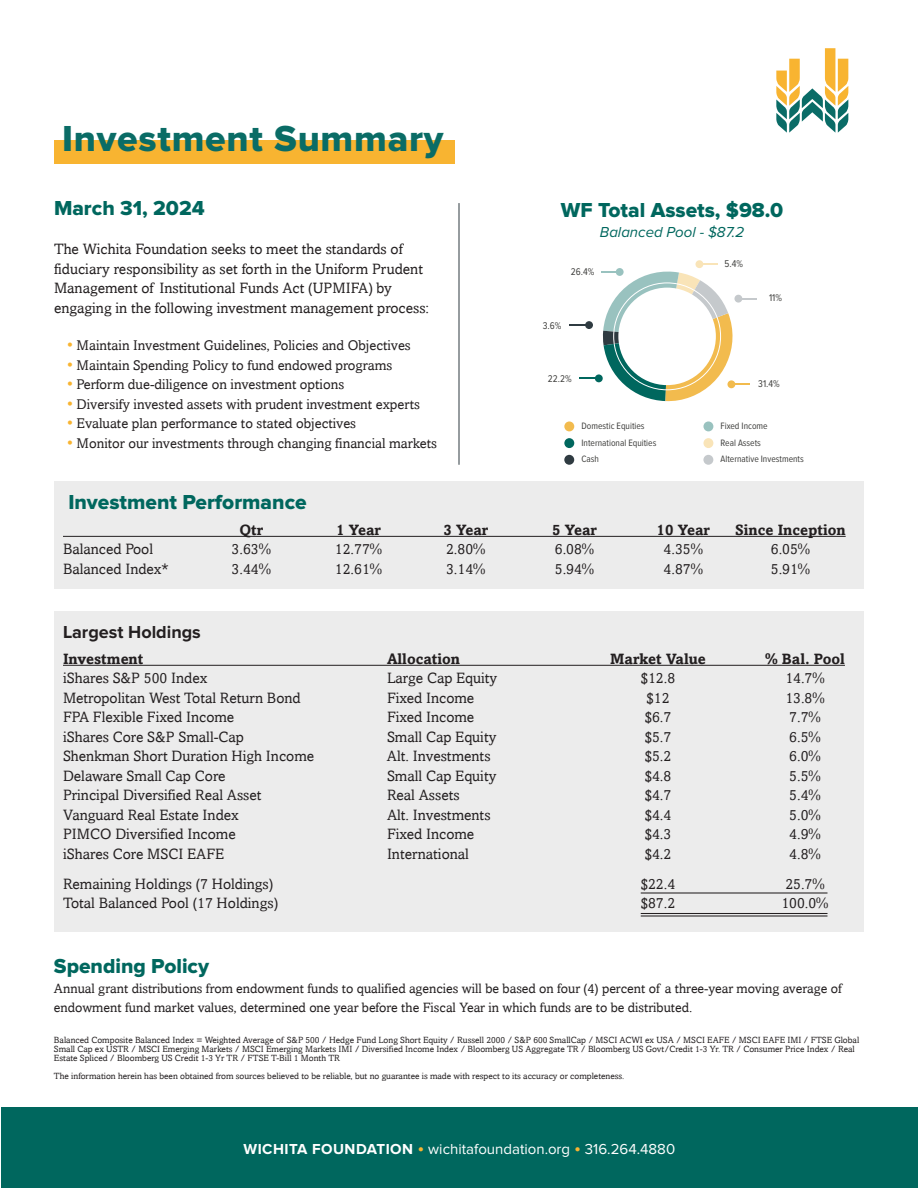
<style>
.page{position:relative;width:918px;height:1188px;background:#fff}
.page>*{position:absolute;margin:0;border:0;box-sizing:border-box;transform-origin:0 0}
.t1{font:37.5px "Proxima Nova Extrabld";letter-spacing:.02em;color:#0a6c66}
.t2{font:21px "Proxima Nova Extrabld";color:#00675e}
.t3{font:700 18px "Proxima Nova";color:#231f20}
.t4{font:15px/19.5px "Amasis";color:#231f20}
.t5{font:700 15px "Amasis";color:#231f20}
.t6{font:15px "Proxima Nova";color:#fff}
.t7{font:italic 15px "Proxima Nova";color:#00675e}
.t8{font:14.1px "Amasis";color:#231f20}
.t9{font:13.5px/19.5px "Amasis";color:#231f20}
.t10{font:10.05px "Proxima Nova Cond";color:#3f3f3d}
.t11{font:9.6px/16.5px "Proxima Nova Cond";color:#3f3f3d}
.t12{font:9px/9px "Amasis";color:#231f20}
.s1{font-size:16.5px;color:#f8b431}
.s2{font-weight:700}
.s3{font-size:19.5px;color:#f8b431}
</style>
<div class="page">
<div style="left:54px;top:482px;width:810px;height:108px;background:#ececec"></div>
<div style="left:54px;top:611px;width:810px;height:321px;background:#ececec"></div>
<hr style="left:459px;top:203px;width:1px;height:262px;background:#2f3b41">
<hr style="left:63px;top:536px;width:783px;height:1px;background:#231f20">
<hr style="left:63px;top:665px;width:782px;height:1px;background:#231f20">
<div style="left:564px;top:421px;width:10px;height:10px;background:#f2bb4e;border-radius:50%"></div>
<div style="left:564px;top:438px;width:10px;height:10px;background:#00675e;border-radius:50%"></div>
<div style="left:564px;top:455px;width:10px;height:10px;background:#2f3b41;border-radius:50%"></div>
<div style="left:703px;top:421px;width:10px;height:10px;background:#99c2bf;border-radius:50%"></div>
<div style="left:703px;top:438px;width:10px;height:10px;background:#f9e4b8;border-radius:50%"></div>
<div style="left:703px;top:455px;width:10px;height:10px;background:#c5c9cc;border-radius:50%"></div>
<div style="left:695px;top:260px;width:8px;height:8px;background:#f9e4b8;border-radius:50%"></div>
<hr style="left:641px;top:892px;width:187px;height:2px;background:#231f20">
<hr style="left:641px;top:913px;width:187px;height:1px;background:#231f20">
<hr style="left:641px;top:915px;width:187px;height:2px;background:#231f20">
<svg style="left:570px;top:264px;width:187px;height:137px"></svg>
<div style="left:618px;top:288px;width:98px;height:97px;background:#fff;border-radius:50%"></div>
<div style="left:54px;top:140px;width:401px;height:23px;background:#f8b431"></div>
<svg style="left:776px;top:48px;width:72px;height:85px"></svg>
<div style="left:1px;top:1108px;width:917px;height:80px;background:#00675e"></div>
<h1 class="t1" style="left:62px;top:122px;width:383px">Investment Summary</h1>
<h2 class="t2" style="left:54px;top:199px;width:152px">March 31, 2024</h2>
<p class="t4" style="left:54px;top:239px;width:377px">The Wichita Foundation seeks to meet the standards of fiduciary responsibility as set forth in the Uniform Prudent Management of Institutional Funds Act (UPMIFA) by engaging in the following investment management process:</p>
<p class="t8" style="left:67px;top:337px;width:345px"><span class="s1">•</span> Maintain Investment Guidelines, Policies and Objectives</p>
<p class="t8" style="left:67px;top:357px;width:327px"><span class="s1">•</span> Maintain Spending Policy to fund endowed programs</p>
<p class="t8" style="left:67px;top:376px;width:279px"><span class="s1">•</span> Perform due-diligence on investment options</p>
<p class="t8" style="left:67px;top:396px;width:354px"><span class="s1">•</span> Diversify invested assets with prudent investment experts</p>
<p class="t8" style="left:67px;top:415px;width:290px"><span class="s1">•</span> Evaluate plan performance to stated objectives</p>
<p class="t8" style="left:67px;top:435px;width:371px"><span class="s1">•</span> Monitor our investments through changing financial markets</p>
<h2 class="t2" style="left:561px;top:201px;width:224px">WF Total Assets, $98.0</h2>
<p class="t7" style="left:600px;top:225px;width:146px">Balanced Pool - $87.2</p>
<p class="t10" style="left:571px;top:264px;width:25px">26.4%</p>
<p class="t10" style="left:543px;top:318px;width:20px">3.6%</p>
<p class="t10" style="left:548px;top:371px;width:25px">22.2%</p>
<p class="t10" style="left:725px;top:256px;width:20px">5.4%</p>
<p class="t10" style="left:769px;top:291px;width:14px">11%</p>
<p class="t10" style="left:758px;top:377px;width:23px">31.4%</p>
<p class="t11" style="left:581px;top:417px;width:76px">Domestic Equities<br>International Equities<br>Cash</p>
<p class="t11" style="left:721px;top:417px;width:85px">Fixed Income<br>Real Assets<br>Alternative Investments</p>
<h2 class="t2" style="left:68px;top:493px;width:240px">Investment Performance</h2>
<p class="t5" style="left:239px;top:521px;width:25px">Qtr</p>
<p class="t5" style="left:336px;top:521px;width:46px">1 Year</p>
<p class="t5" style="left:443px;top:521px;width:46px">3 Year</p>
<p class="t5" style="left:552px;top:521px;width:46px">5 Year</p>
<p class="t5" style="left:657px;top:521px;width:55px">10 Year</p>
<p class="t5" style="left:735px;top:521px;width:112px">Since Inception</p>
<p class="t4" style="left:63px;top:539px;width:92px">Balanced Pool</p>
<p class="t4" style="left:232px;top:539px;width:41px">3.63%</p>
<p class="t4" style="left:335px;top:539px;width:49px">12.77%</p>
<p class="t4" style="left:446px;top:539px;width:41px">2.80%</p>
<p class="t4" style="left:555px;top:539px;width:41px">6.08%</p>
<p class="t4" style="left:664px;top:539px;width:41px">4.35%</p>
<p class="t4" style="left:771px;top:539px;width:41px">6.05%</p>
<p class="t4" style="left:63px;top:559px;width:107px">Balanced Index*</p>
<p class="t4" style="left:232px;top:559px;width:41px">3.44%</p>
<p class="t4" style="left:335px;top:559px;width:49px">12.61%</p>
<p class="t4" style="left:446px;top:559px;width:41px">3.14%</p>
<p class="t4" style="left:555px;top:559px;width:41px">5.94%</p>
<p class="t4" style="left:664px;top:559px;width:41px">4.87%</p>
<p class="t4" style="left:771px;top:559px;width:41px">5.91%</p>
<p class="t3" style="left:63px;top:624px;width:139px">Largest Holdings</p>
<p class="t5" style="left:63px;top:649px;width:82px">Investment</p>
<p class="t5" style="left:387px;top:649px;width:75px">Allocation</p>
<p class="t5" style="left:610px;top:649px;width:97px">Market Value</p>
<p class="t5" style="left:765px;top:649px;width:81px">% Bal. Pool</p>
<p class="t4" style="left:63px;top:668px;width:146px">iShares S&amp;P 500 Index</p>
<p class="t4" style="left:387px;top:668px;width:112px">Large Cap Equity</p>
<p class="t4" style="left:641px;top:668px;width:36px">$12.8</p>
<p class="t4" style="left:785px;top:668px;width:41px">14.7%</p>
<p class="t4" style="left:63px;top:688px;width:239px">Metropolitan West Total Return Bond</p>
<p class="t4" style="left:387px;top:688px;width:89px">Fixed Income</p>
<p class="t4" style="left:647px;top:688px;width:24px">$12</p>
<p class="t4" style="left:785px;top:688px;width:41px">13.8%</p>
<p class="t4" style="left:63px;top:707px;width:173px">FPA Flexible Fixed Income</p>
<p class="t4" style="left:387px;top:707px;width:89px">Fixed Income</p>
<p class="t4" style="left:645px;top:707px;width:28px">$6.7</p>
<p class="t4" style="left:789px;top:707px;width:33px">7.7%</p>
<p class="t4" style="left:63px;top:727px;width:183px">iShares Core S&amp;P Small-Cap</p>
<p class="t4" style="left:387px;top:727px;width:111px">Small Cap Equity</p>
<p class="t4" style="left:645px;top:727px;width:28px">$5.7</p>
<p class="t4" style="left:789px;top:727px;width:33px">6.5%</p>
<p class="t4" style="left:63px;top:746px;width:253px">Shenkman Short Duration High Income</p>
<p class="t4" style="left:387px;top:746px;width:105px">Alt. Investments</p>
<p class="t4" style="left:645px;top:746px;width:28px">$5.2</p>
<p class="t4" style="left:789px;top:746px;width:33px">6.0%</p>
<p class="t4" style="left:63px;top:766px;width:164px">Delaware Small Cap Core</p>
<p class="t4" style="left:387px;top:766px;width:111px">Small Cap Equity</p>
<p class="t4" style="left:645px;top:766px;width:28px">$4.8</p>
<p class="t4" style="left:789px;top:766px;width:33px">5.5%</p>
<p class="t4" style="left:63px;top:785px;width:200px">Principal Diversified Real Asset</p>
<p class="t4" style="left:387px;top:785px;width:74px">Real Assets</p>
<p class="t4" style="left:645px;top:785px;width:28px">$4.7</p>
<p class="t4" style="left:789px;top:785px;width:33px">5.4%</p>
<p class="t4" style="left:63px;top:805px;width:177px">Vanguard Real Estate Index</p>
<p class="t4" style="left:387px;top:805px;width:105px">Alt. Investments</p>
<p class="t4" style="left:645px;top:805px;width:28px">$4.4</p>
<p class="t4" style="left:789px;top:805px;width:33px">5.0%</p>
<p class="t4" style="left:63px;top:824px;width:174px">PIMCO Diversified Income</p>
<p class="t4" style="left:387px;top:824px;width:89px">Fixed Income</p>
<p class="t4" style="left:645px;top:824px;width:28px">$4.3</p>
<p class="t4" style="left:789px;top:824px;width:33px">4.9%</p>
<p class="t4" style="left:63px;top:844px;width:163px">iShares Core MSCI EAFE</p>
<p class="t4" style="left:387px;top:844px;width:84px">International</p>
<p class="t4" style="left:645px;top:844px;width:28px">$4.2</p>
<p class="t4" style="left:789px;top:844px;width:33px">4.8%</p>
<p class="t4" style="left:63px;top:874px;width:212px">Remaining Holdings (7 Holdings)</p>
<p class="t4" style="left:641px;top:874px;width:36px">$22.4</p>
<p class="t4" style="left:785px;top:874px;width:41px">25.7%</p>
<p class="t4" style="left:63px;top:893px;width:217px">Total Balanced Pool (17 Holdings)</p>
<p class="t4" style="left:641px;top:893px;width:36px">$87.2</p>
<p class="t4" style="left:781px;top:893px;width:49px">100.0%</p>
<h2 class="t2" style="left:54px;top:956px;width:157px">Spending Policy</h2>
<p class="t9" style="left:54px;top:978px;width:789px">Annual grant distributions from endowment funds to qualified agencies will be based on four (4) percent of a three-year moving average of endowment fund market values, determined one year before the Fiscal Year in which funds are to be distributed.</p>
<p class="t12" style="left:54px;top:1036px;width:807px">Balanced Composite Balanced Index = Weighted Average of S&amp;P 500 / Hedge Fund Long Short Equity / Russell 2000 / S&amp;P 600 SmallCap / MSCI ACWI ex USA / MSCI EAFE / MSCI EAFE IMI / FTSE Global<br>Small Cap ex USTR / MSCI Emerging Markets / MSCI Emerging Markets IMI / Diversified Income Index / Bloomberg US Aggregate TR / Bloomberg US Govt/Credit 1-3 Yr. TR / Consumer Price Index / Real<br>Estate Spliced / Bloomberg US Credit 1-3 Yr TR / FTSE T-Bill 1 Month TR</p>
<p class="t12" style="left:54px;top:1072px;width:572px">The information herein has been obtained from sources believed to be reliable, but no guarantee is made with respect to its accuracy or completeness.</p>
<p class="t6" style="left:244px;top:1142px;width:433px"><span class="s2">WICHITA FOUNDATION</span> <span class="s3">•</span> wichitafoundation.org <span class="s3">•</span> 316.264.4880</p>
</div>
